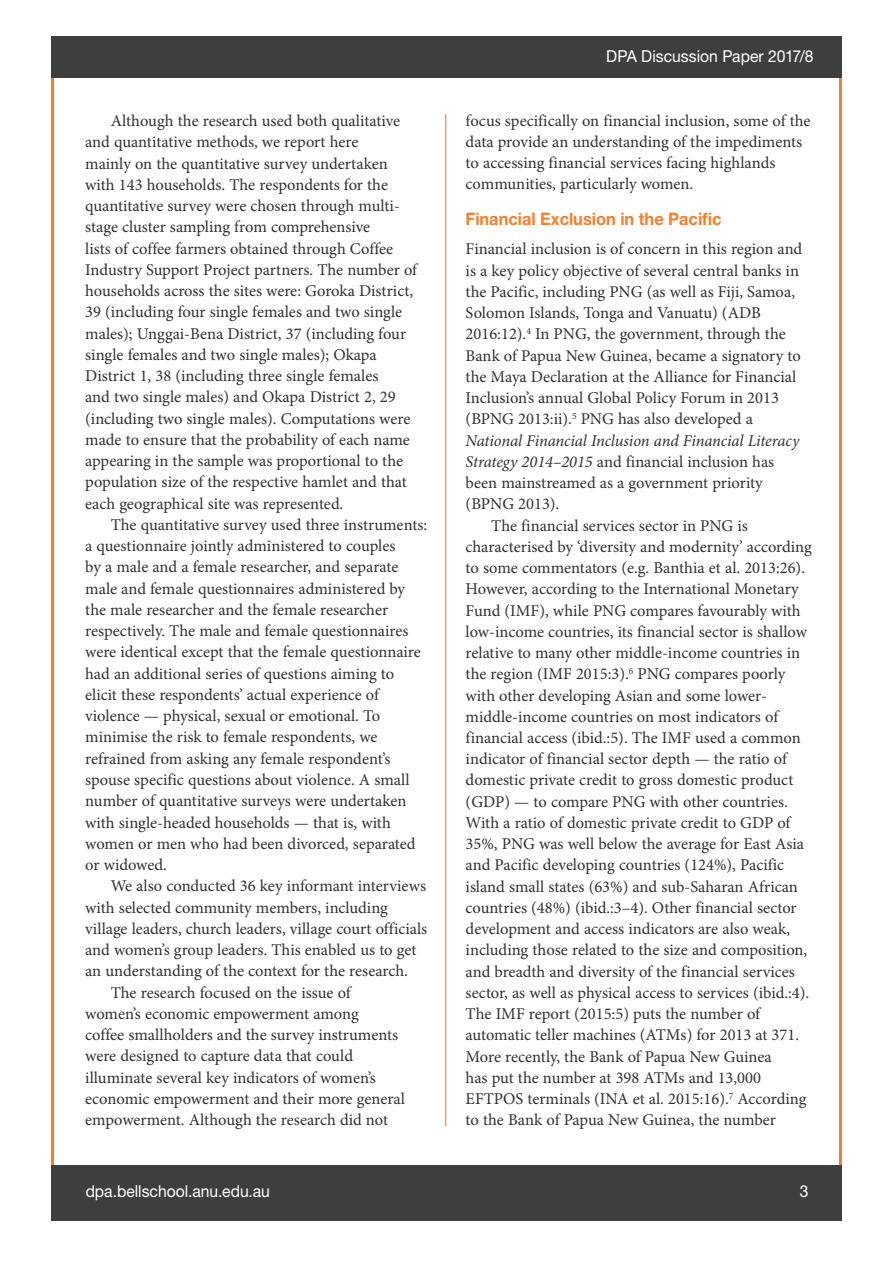
<style>
.page{position:relative;width:893px;height:1263px;background:#fff}
.page>*{position:absolute;margin:0;border:0;box-sizing:border-box;transform-origin:0 0}
.t1{font:700 17.25px "Helvetica Neue LT Std";color:#f47e2c;scale:.95 1}
.t2{font:16.5px/21.3px "Minion Pro";color:#312f30}
.t3{font:16.5px "Helvetica Neue LT Std";color:#fff;scale:.95 1}
.t4{font:italic 16.5px "Minion Pro";letter-spacing:-.01em;color:#312f30}
.s1{font-style:italic}
</style>
<div class="page">
<div style="left:51px;top:1165px;width:790px;height:55px;background:#3e3e3f"></div>
<hr style="left:445px;top:114px;width:1px;height:1012px;background:#f47e2c">
<div style="left:51px;top:36px;width:791px;height:42px;background:#3e3e3f"></div>
<p class="t2" style="left:85px;top:110px;width:333px;text-indent:26px">Although the research used both qualitative and quantitative methods, we report here<br>mainly on the quantitative survey undertaken with 143 households. The respondents for the quantitative survey were chosen through multi&shy;stage cluster sampling from comprehensive<br>lists of coffee farmers obtained through Coffee Industry Support Project partners. The number of households across the sites were: Goroka District, 39 (including four single females and two single males); Unggai-Bena District, 37 (including four single females and two single males); Okapa District 1, 38 (including three single females<br>and two single males) and Okapa District 2, 29 (including two single males). Computations were made to ensure that the probability of each name appearing in the sample was proportional to the population size of the respective hamlet and that each geographical site was represented.</p>
<p class="t2" style="left:85px;top:514px;width:343px;text-indent:26px">The quantitative survey used three instruments: a questionnaire jointly administered to couples<br>by a male and a female researcher, and separate male and female questionnaires administered by the male researcher and the female researcher respectively. The male and female questionnaires were identical except that the female questionnaire had an additional series of questions aiming to elicit these respondents’ actual experience of violence — physical, sexual or emotional. To minimise the risk to female respondents, we refrained from asking any female respondent’s spouse specific questions about violence. A small number of quantitative surveys were undertaken with single-headed households — that is, with women or men who had been divorced, separated or widowed.</p>
<p class="t2" style="left:111px;top:875px;width:317px">We also conducted 36 key informant interviews</p>
<p class="t2" style="left:85px;top:897px;width:304px">with selected community members, including</p>
<p class="t2" style="left:85px;top:918px;width:344px">village leaders, church leaders, village court officials</p>
<p class="t2" style="left:85px;top:939px;width:333px">and women’s group leaders. This enabled us to get</p>
<p class="t2" style="left:85px;top:960px;width:324px">an understanding of the context for the research.</p>
<p class="t2" style="left:111px;top:982px;width:242px">The research focused on the issue of</p>
<p class="t2" style="left:85px;top:1003px;width:275px">women’s economic empowerment among</p>
<p class="t2" style="left:85px;top:1024px;width:315px">coffee smallholders and the survey instruments</p>
<p class="t2" style="left:85px;top:1045px;width:269px">were designed to capture data that could</p>
<p class="t2" style="left:85px;top:1067px;width:292px">illuminate several key indicators of women’s</p>
<p class="t2" style="left:85px;top:1088px;width:321px">economic empowerment and their more general</p>
<p class="t2" style="left:85px;top:1109px;width:304px">empowerment. Although the research did not</p>
<p class="t3" style="left:606px;top:47px;width:220px">DPA Discussion Paper 2017/8</p>
<p class="t2" style="left:466px;top:110px;width:346px">focus specifically on financial inclusion, some of the data provide an understanding of the impediments to accessing financial services facing highlands communities, particularly women.</p>
<p class="t1" style="left:466px;top:208px;width:271px">Financial Exclusion in the Pacific</p>
<p class="t2" style="left:466px;top:238px;width:338px">Financial inclusion is of concern in this region and</p>
<p class="t2" style="left:466px;top:260px;width:335px">is a key policy objective of several central banks in</p>
<p class="t2" style="left:466px;top:281px;width:331px">the Pacific, including PNG (as well as Fiji, Samoa,</p>
<p class="t2" style="left:466px;top:302px;width:297px">Solomon Islands, Tonga and Vanuatu) (ADB</p>
<p class="t2" style="left:466px;top:323px;width:322px">2016:12).<sup>4</sup> In PNG, the government, through the</p>
<p class="t2" style="left:466px;top:345px;width:337px">Bank of Papua New Guinea, became a signatory to</p>
<p class="t2" style="left:466px;top:366px;width:332px">the Maya Declaration at the Alliance for Financial</p>
<p class="t2" style="left:466px;top:387px;width:315px">Inclusion’s annual Global Policy Forum in 2013</p>
<p class="t2" style="left:466px;top:408px;width:289px">(BPNG 2013:ii).<sup>5</sup> PNG has also developed a</p>
<p class="t4" style="left:466px;top:429px;width:335px">National Financial Inclusion and Financial Literacy</p>
<p class="t2" style="left:466px;top:451px;width:310px"><span class="s1">Strategy 2014–2015</span> and financial inclusion has</p>
<p class="t2" style="left:466px;top:472px;width:299px">been mainstreamed as a government priority</p>
<p class="t2" style="left:466px;top:493px;width:95px">(BPNG 2013).</p>
<p class="t2" style="left:491px;top:515px;width:258px">The financial services sector in PNG is</p>
<p class="t2" style="left:466px;top:536px;width:348px">characterised by ‘diversity and modernity’ according</p>
<p class="t2" style="left:466px;top:557px;width:341px">to some commentators (e.g. Banthia et al. 2013:26).</p>
<p class="t2" style="left:466px;top:578px;width:335px">However, according to the International Monetary</p>
<p class="t2" style="left:466px;top:600px;width:337px">Fund (IMF), while PNG compares favourably with</p>
<p class="t2" style="left:466px;top:621px;width:343px">low-income countries, its financial sector is shallow</p>
<p class="t2" style="left:466px;top:642px;width:336px">relative to many other middle-income countries in</p>
<p class="t2" style="left:466px;top:663px;width:321px">the region (IMF 2015:3).<sup>6</sup> PNG compares poorly</p>
<p class="t2" style="left:466px;top:685px;width:303px">with other developing Asian and some lower-</p>
<p class="t2" style="left:466px;top:706px;width:314px">middle-income countries on most indicators of</p>
<p class="t2" style="left:466px;top:727px;width:337px">financial access (ibid.:5). The IMF used a common</p>
<p class="t2" style="left:466px;top:748px;width:323px">indicator of financial sector depth — the ratio of</p>
<p class="t2" style="left:466px;top:770px;width:329px">domestic private credit to gross domestic product</p>
<p class="t2" style="left:466px;top:791px;width:324px">(GDP) — to compare PNG with other countries.</p>
<p class="t2" style="left:466px;top:812px;width:326px">With a ratio of domestic private credit to GDP of</p>
<p class="t2" style="left:466px;top:833px;width:340px">35%, PNG was well below the average for East Asia</p>
<p class="t2" style="left:466px;top:855px;width:320px">and Pacific developing countries (124%), Pacific</p>
<p class="t2" style="left:466px;top:876px;width:334px">island small states (63%) and sub-Saharan African</p>
<p class="t2" style="left:466px;top:897px;width:333px">countries (48%) (ibid.:3–4). Other financial sector</p>
<p class="t2" style="left:466px;top:918px;width:326px">development and access indicators are also weak,</p>
<p class="t2" style="left:466px;top:939px;width:343px">including those related to the size and composition,</p>
<p class="t2" style="left:466px;top:961px;width:331px">and breadth and diversity of the financial services</p>
<p class="t2" style="left:466px;top:982px;width:345px">sector, as well as physical access to services (ibid.:4).</p>
<p class="t2" style="left:466px;top:1003px;width:296px">The IMF report (2015:5) puts the number of</p>
<p class="t2" style="left:466px;top:1024px;width:335px">automatic teller machines (ATMs) for 2013 at 371.</p>
<p class="t2" style="left:466px;top:1046px;width:308px">More recently, the Bank of Papua New Guinea</p>
<p class="t2" style="left:466px;top:1067px;width:297px">has put the number at 398 ATMs and 13,000</p>
<p class="t2" style="left:466px;top:1088px;width:342px">EFTPOS terminals (INA et al. 2015:16).<sup>7</sup> According</p>
<p class="t2" style="left:466px;top:1109px;width:312px">to the Bank of Papua New Guinea, the number</p>
<p class="t3" style="left:86px;top:1181px;width:195px">dpa.bellschool.anu.edu.au</p>
<p class="t3" style="left:800px;top:1181px;width:11px">3</p>
</div>
